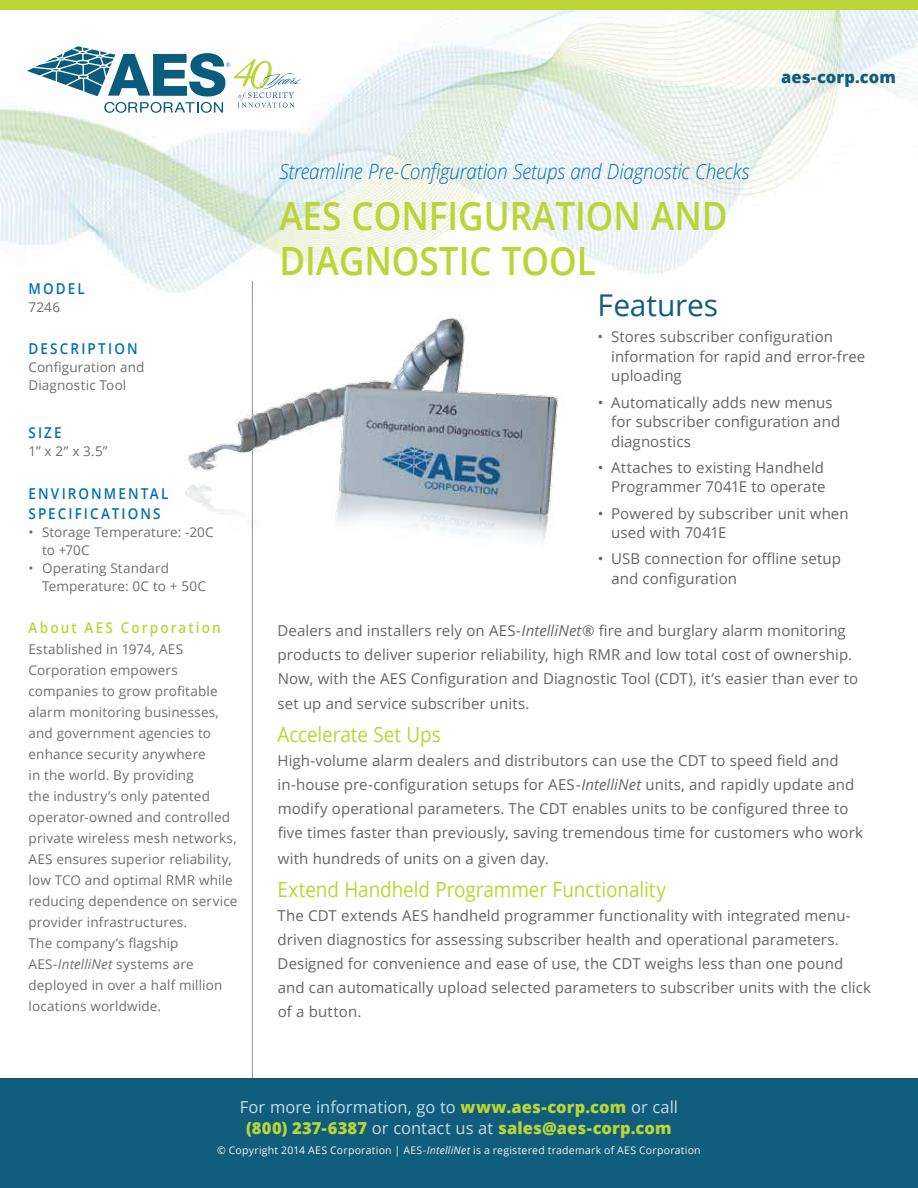
<style>
.page{position:relative;width:918px;height:1188px;background:#fff}
.page>*{position:absolute;margin:0;border:0;box-sizing:border-box;transform-origin:0 0}
.t1{font:600 39px/45px "Open Sans";color:#bad535;scale:.9 1}
.t2{font:30px "Open Sans";letter-spacing:-.005em;color:#105d7d}
.t3{font:21px "Open Sans";letter-spacing:-.005em;color:#bad535;scale:.9 1}
.t4{font:italic 300 21px "Open Sans";letter-spacing:-.01em;color:#0070af;scale:.9 1}
.t5{font:800 16.5px/21px "Open Sans";letter-spacing:.005em;color:#bad535;text-align:center}
.t6{font:800 16.5px "Open Sans";letter-spacing:.005em;color:#105d7d}
.t7{font:15px/24px "Open Sans";letter-spacing:.005em;color:#636466}
.t8{font:600 15px/19.5px "Open Sans";letter-spacing:.155em;color:#0070af;scale:.9 1}
.t9{font:600 15px "Open Sans";letter-spacing:.155em;color:#bad535;scale:.9 1}
.t10{font:13.5px/21px "Open Sans";letter-spacing:.01em;color:#6d6e71}
.t11{font:10.5px "Open Sans";letter-spacing:.02em;color:#f4f4f2}
.s1{font-style:italic}
.s2{font-weight:400;color:#c8dce6}
</style>
<div class="page">
<img style="left:0;top:9px;width:918px;height:280px">
<hr style="left:252px;top:281px;width:1px;height:842px;background:#939598">
<img style="left:159px;top:281px;width:432px;height:288px">
<svg style="left:27px;top:46px;width:274px;height:67px"></svg>
<div style="left:0;top:0;width:918px;height:9px;background:#bad535"></div>
<div style="left:0;top:1078px;width:918px;height:110px;background:#105d7d"></div>
<p class="t8" style="left:28px;top:278px;width:64px">MODEL</p>
<p class="t10" style="left:28px;top:296px;width:33px">7246</p>
<p class="t8" style="left:28px;top:338px;width:123px">DESCRIPTION</p>
<p class="t10" style="left:28px;top:358px;width:117px;line-height:18px">Configuration and<br>Diagnostic Tool</p>
<p class="t8" style="left:28px;top:422px;width:38px">SIZE</p>
<p class="t10" style="left:28px;top:440px;width:81px">1” x 2” x 3.5”</p>
<p class="t8" style="left:28px;top:484px;width:157px">ENVIRONMENTAL<br>SPECIFICATIONS</p>
<p class="t10" style="left:42px;top:523px;width:173px;line-height:18px;text-indent:-14px">• Storage Temperature: -20C to +70C</p>
<p class="t10" style="left:42px;top:559px;width:165px;line-height:18px;text-indent:-14px">• Operating Standard<br>Temperature: 0C to + 50C</p>
<p class="t9" style="left:28px;top:617px;width:215px">About AES Corporation</p>
<p class="t10" style="left:28px;top:638px;width:210px">Established in 1974, AES<br>Corporation empowers companies to grow profitable alarm monitoring businesses, and government agencies to enhance security anywhere<br>in the world. By providing<br>the industry’s only patented operator-owned and controlled private wireless mesh networks,<br>AES ensures superior reliability, low TCO and optimal RMR while reducing dependence on service provider infrastructures.<br>The company’s flagship<br>AES-<span class="s1">IntelliNet</span> systems are deployed in over a half million locations worldwide.</p>
<h3 class="t4" style="left:279px;top:156px;width:524px">Streamline Pre-Configuration Setups and Diagnostic Checks</h3>
<h1 class="t1" style="left:279px;top:193px;width:500px">AES CONFIGURATION AND<br>DIAGNOSTIC TOOL</h1>
<p class="t6" style="left:781px;top:65px;width:116px">aes-corp.com</p>
<h2 class="t2" style="left:598px;top:285px;width:122px">Features</h2>
<p class="t7" style="left:611px;top:327px;width:256px;line-height:19.5px;text-indent:-14px">• Stores subscriber configuration information for rapid and error-free uploading</p>
<p class="t7" style="left:611px;top:392px;width:231px;line-height:19.5px;text-indent:-14px">• Automatically adds new menus for subscriber configuration and diagnostics</p>
<p class="t7" style="left:598px;top:457px;width:229px;line-height:19.5px;text-align:right">• Attaches to existing Handheld<br>Programmer 7041E to operate</p>
<p class="t7" style="left:611px;top:503px;width:239px;line-height:19.5px;text-indent:-14px">• Powered by subscriber unit when used with 7041E</p>
<p class="t7" style="left:611px;top:549px;width:231px;line-height:19.5px;text-indent:-14px">• USB connection for offline setup and configuration</p>
<p class="t7" style="left:278px;top:618px;width:582px">Dealers and installers rely on AES-<span class="s1">IntelliNet</span>® fire and burglary alarm monitoring products to deliver superior reliability, high RMR and low total cost of ownership.<br>Now, with the AES Configuration and Diagnostic Tool (CDT), it’s easier than ever to</p>
<p class="t7" style="left:278px;top:691px;width:253px">set up and service subscriber units.</p>
<h3 class="t3" style="left:278px;top:720px;width:183px">Accelerate Set Ups</h3>
<p class="t7" style="left:278px;top:748px;width:587px">High-volume alarm dealers and distributors can use the CDT to speed field and in-house pre-configuration setups for AES<span class="s1">-IntelliNet</span> units, and rapidly update and modify operational parameters. The CDT enables units to be configured three to five times faster than previously, saving tremendous time for customers who work</p>
<p class="t7" style="left:278px;top:846px;width:273px">with hundreds of units on a given day.</p>
<h3 class="t3" style="left:278px;top:875px;width:433px">Extend Handheld Programmer Functionality</h3>
<p class="t7" style="left:278px;top:903px;width:595px">The CDT extends AES handheld programmer functionality with integrated menu&shy;driven diagnostics for assessing subscriber health and operational parameters.<br>Designed for convenience and ease of use, the CDT weighs less than one pound and can automatically upload selected parameters to subscriber units with the click of a button.</p>
<p class="t5" style="left:240px;top:1095px;width:440px"><span class="s2">For more information, go to</span> www.aes-corp.com <span class="s2">or call </span>(800) 237-6387 <span class="s2">or contact us at</span> sales@aes-corp.com</p>
<p class="t11" style="left:217px;top:1143px;width:485px">© Copyright 2014 AES Corporation | AES-<span class="s1">IntelliNet</span> is a registered trademark of AES Corporation</p>
</div>
